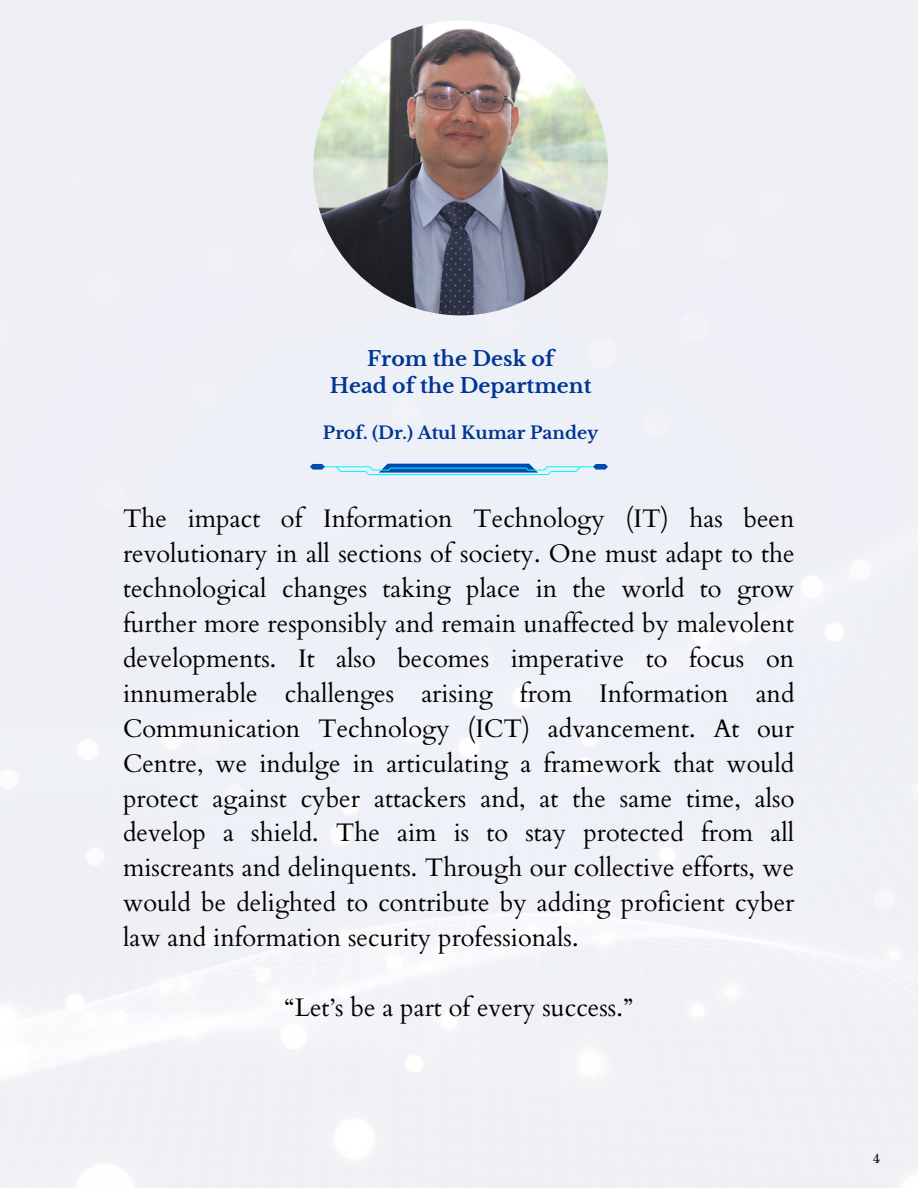
<style>
.page{position:relative;width:918px;height:1188px;background:#eef0f6}
.page>*{position:absolute;margin:0;border:0;box-sizing:border-box;transform-origin:0 0}
.t1{font:25.35px/35px "Cardo";color:#000;text-align:justify}
.t2{font:700 20.4px/27.9px "Libre Baskerville";color:#003692;text-align:center}
.t3{font:700 17.25px "Libre Baskerville";color:#003692}
.t4{font:12px "Libre Baskerville";color:#000}
</style>
<div class="page">
<img style="left:313px;top:21px;width:295px;height:294px;border-radius:50%">
<svg style="left:310px;top:464px;width:298px;height:11px"></svg>
<p class="t2" style="left:330px;top:345px;width:263px">From the Desk of<br>Head of the Department</p>
<p class="t3" style="left:323px;top:422px;width:277px">Prof. (Dr.) Atul Kumar Pandey</p>
<p class="t1" style="left:123px;top:502px;width:673px">The impact of Information Technology (IT) has been revolutionary in all sections of society. One must adapt to the technological changes taking place in the world to grow further more responsibly and remain unaffected by malevolent developments. It also becomes imperative to focus on innumerable challenges arising from Information and Communication Technology (ICT) advancement. At our Centre, we indulge in articulating a framework that would protect against cyber attackers and, at the same time, also develop a shield. The aim is to stay protected from all miscreants and delinquents. Through our collective efforts, we would be delighted to contribute by adding proficient cyber law and information security professionals.</p>
<p class="t1" style="left:285px;top:991px;width:350px">“Let’s be a part of every success.”</p>
<p class="t4" style="left:873px;top:1151px;width:9px">4</p>
</div>
